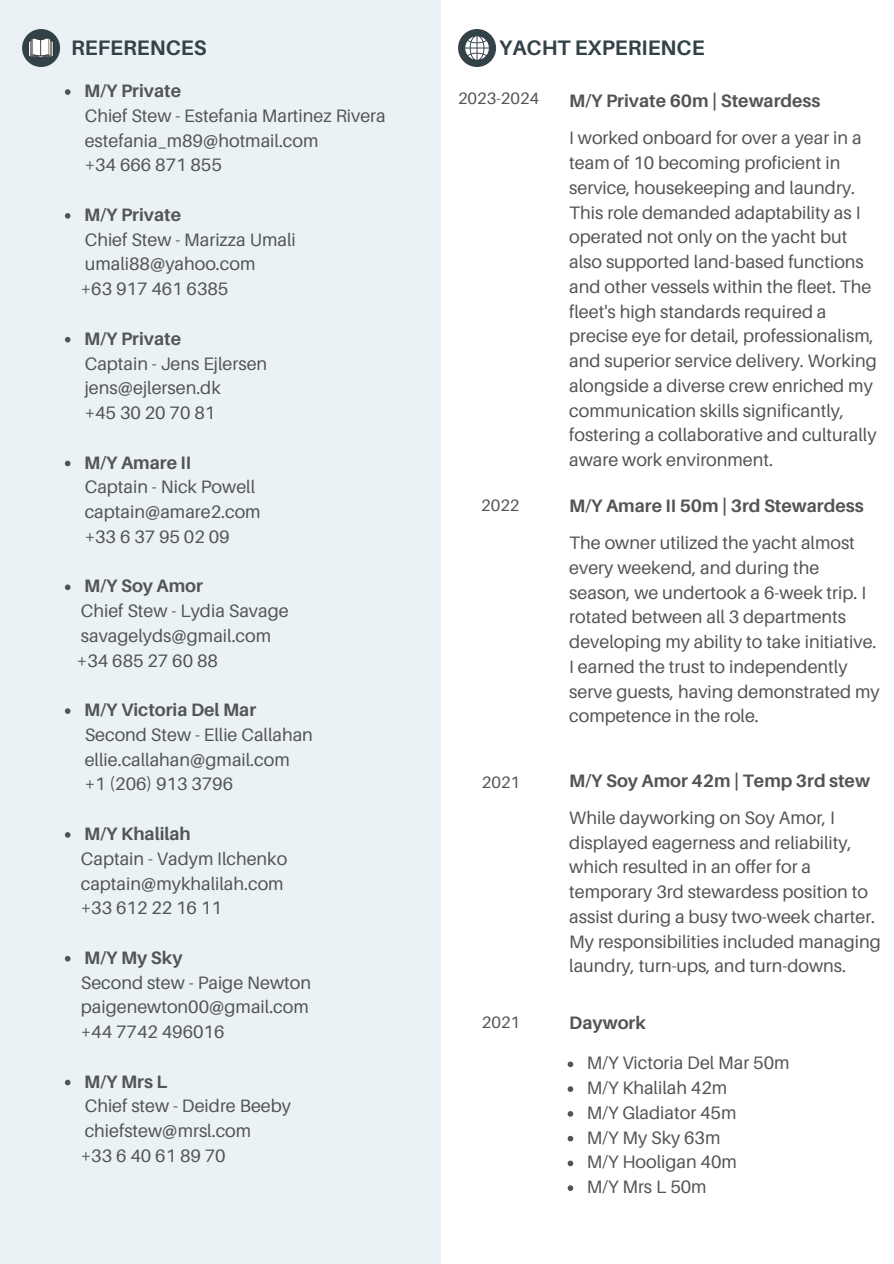
<style>
.page{position:relative;width:894px;height:1264px;background:#fff}
.page>*{position:absolute;margin:0;border:0;box-sizing:border-box;transform-origin:0 0}
.t1{font:700 21px "Aileron";color:#334149}
.t2{font:18px/24.8px "Aileron";color:#545454}
.t3{font:700 18px "Aileron";color:#545454}
.t4{font:16.5px "Aileron";color:#545454}
</style>
<div class="page">
<div style="left:0;top:0;width:440px;height:1263px;background:#eaf2f6"></div>
<div style="left:458px;top:29px;width:38px;height:38px;background:#334149;border-radius:50%"></div>
<svg style="left:465px;top:36px;width:23px;height:24px"></svg>
<div style="left:22px;top:29px;width:38px;height:38px;background:#334149;border-radius:50%"></div>
<svg style="left:29px;top:38px;width:24px;height:20px"></svg>
<svg style="left:65px;top:89px;width:5px;height:6px"></svg>
<svg style="left:65px;top:213px;width:5px;height:6px"></svg>
<svg style="left:65px;top:337px;width:5px;height:5px"></svg>
<svg style="left:65px;top:460px;width:5px;height:6px"></svg>
<svg style="left:65px;top:584px;width:5px;height:6px"></svg>
<svg style="left:65px;top:708px;width:5px;height:6px"></svg>
<svg style="left:65px;top:832px;width:5px;height:5px"></svg>
<svg style="left:65px;top:955px;width:5px;height:6px"></svg>
<svg style="left:65px;top:1079px;width:5px;height:6px"></svg>
<svg style="left:567px;top:1061px;width:6px;height:6px"></svg>
<svg style="left:567px;top:1086px;width:6px;height:5px"></svg>
<svg style="left:567px;top:1111px;width:6px;height:5px"></svg>
<svg style="left:567px;top:1135px;width:6px;height:6px"></svg>
<svg style="left:567px;top:1160px;width:6px;height:6px"></svg>
<svg style="left:567px;top:1185px;width:6px;height:5px"></svg>
<p class="t1" style="left:71px;top:34px;width:137px">REFERENCES</p>
<p class="t3" style="left:84px;top:80px;width:98px">M/Y Private</p>
<p class="t2" style="left:85px;top:103px;width:302px">Chief Stew - Estefania Martinez Rivera estefania_m89@hotmail.com<br>+34 666 871 855</p>
<p class="t3" style="left:84px;top:203px;width:98px">M/Y Private</p>
<p class="t2" style="left:81px;top:227px;width:216px">Chief Stew - Marizza Umali umali88@yahoo.com<br>+63 917 461 6385</p>
<p class="t3" style="left:84px;top:327px;width:98px">M/Y Private</p>
<p class="t2" style="left:85px;top:350px;width:184px">Captain - Jens Ejlersen jens@ejlersen.dk<br>+45 30 20 70 81</p>
<p class="t3" style="left:84px;top:451px;width:108px">M/Y Amare II</p>
<p class="t2" style="left:85px;top:474px;width:177px">Captain - Nick Powell captain@amare2.com +33 6 37 95 02 09</p>
<p class="t3" style="left:84px;top:575px;width:120px">M/Y Soy Amor</p>
<p class="t2" style="left:77px;top:598px;width:213px">Chief Stew - Lydia Savage savagelyds@gmail.com +34 685 27 60 88</p>
<p class="t3" style="left:84px;top:698px;width:173px">M/Y Victoria Del Mar</p>
<p class="t2" style="left:85px;top:722px;width:230px">Second Stew - Ellie Callahan ellie.callahan@gmail.com +1 (206) 913 3796</p>
<p class="t3" style="left:84px;top:822px;width:108px">M/Y Khalilah</p>
<p class="t2" style="left:81px;top:845px;width:208px">Captain - Vadym Ilchenko captain@mykhalilah.com +33 612 22 16 11</p>
<p class="t3" style="left:84px;top:946px;width:100px">M/Y My Sky</p>
<p class="t2" style="left:81px;top:969px;width:231px">Second stew - Paige Newton paigenewton00@gmail.com +44 7742 496016</p>
<p class="t3" style="left:84px;top:1070px;width:85px">M/Y Mrs L</p>
<p class="t2" style="left:81px;top:1093px;width:212px">Chief stew - Deidre Beeby chiefstew@mrsl.com<br>+33 6 40 61 89 70</p>
<p class="t1" style="left:499px;top:34px;width:207px">YACHT EXPERIENCE</p>
<p class="t4" style="left:458px;top:88px;width:83px">2023-2024</p>
<p class="t4" style="left:481px;top:495px;width:40px">2022</p>
<p class="t3" style="left:569px;top:89px;width:253px">M/Y Private 60m | Stewardess</p>
<p class="t2" style="left:569px;top:125px;width:309px">I worked onboard for over a year in a team of 10 becoming proficient in service, housekeeping and laundry.<br>This role demanded adaptability as I operated not only on the yacht but also supported land-based functions and other vessels within the fleet. The fleet's high standards required a precise eye for detail, professionalism, and superior service delivery. Working alongside a diverse crew enriched my communication skills significantly, fostering a collaborative and culturally aware work environment.</p>
<p class="t3" style="left:569px;top:494px;width:296px">M/Y Amare II 50m | 3rd Stewardess</p>
<p class="t2" style="left:569px;top:530px;width:312px">The owner utilized the yacht almost every weekend, and during the season, we undertook a 6-week trip. I rotated between all 3 departments developing my ability to take initiative.<br>I earned the trust to independently serve guests, having demonstrated my competence in the role.</p>
<p class="t4" style="left:482px;top:772px;width:40px">2021</p>
<p class="t3" style="left:569px;top:770px;width:302px">M/Y Soy Amor 42m | Temp 3rd stew</p>
<p class="t2" style="left:569px;top:804px;width:313px">While dayworking on Soy Amor, I displayed eagerness and reliability, which resulted in an offer for a temporary 3rd stewardess position to assist during a busy two-week charter.<br>My responsibilities included managing laundry, turn-ups, and turn-downs.</p>
<p class="t4" style="left:482px;top:1011px;width:40px">2021</p>
<p class="t3" style="left:569px;top:1011px;width:78px">Daywork</p>
<p class="t2" style="left:586px;top:1050px;width:204px">M/Y Victoria Del Mar 50m<br>M/Y Khalilah 42m<br>M/Y Gladiator 45m<br>M/Y My Sky 63m<br>M/Y Hooligan 40m<br>M/Y Mrs L 50m</p>
</div>
